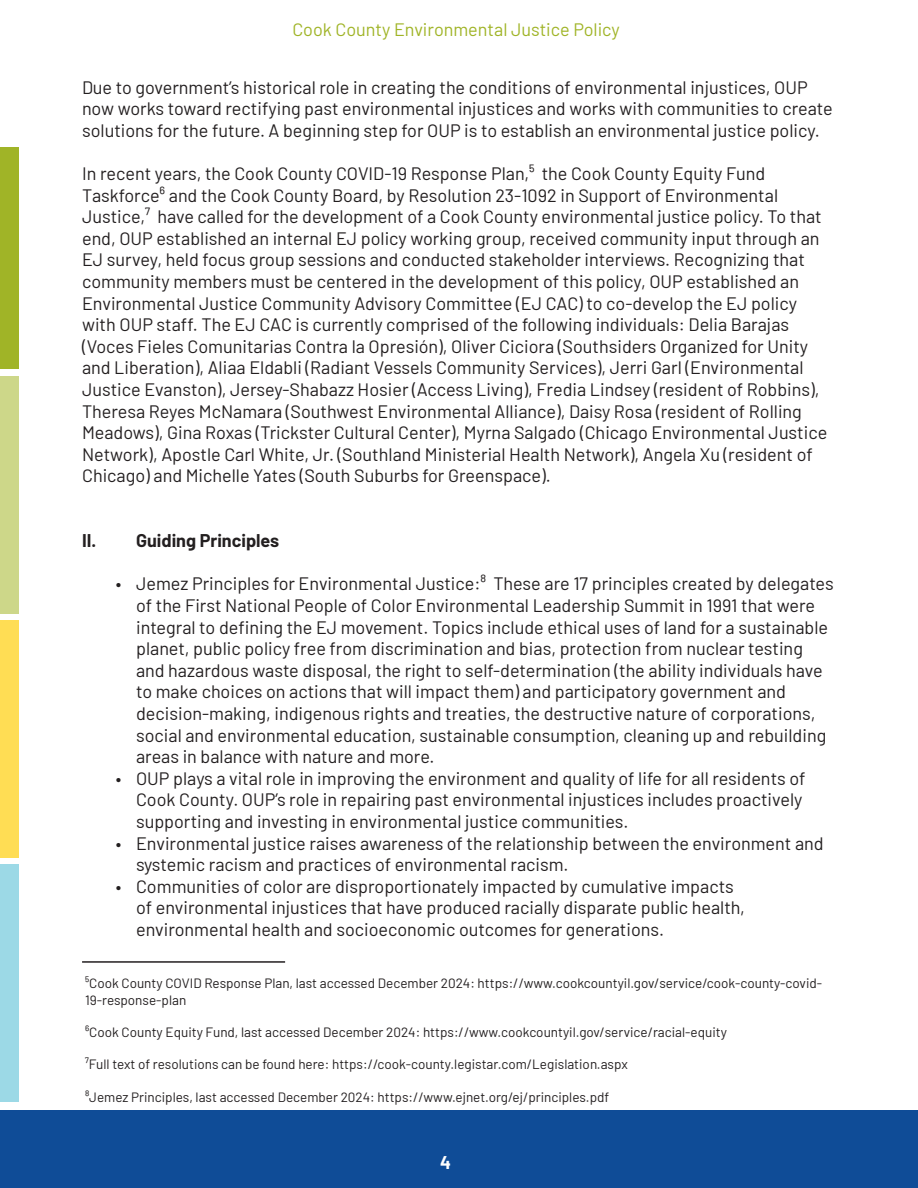
<style>
.page{position:relative;width:918px;height:1188px;background:#fff}
.page>*{position:absolute;margin:0;border:0;box-sizing:border-box;transform-origin:0 0}
.t1{font:18px/21.6px "Barlow";color:#231f20}
.t2{font:18px "Barlow";color:#a0b427}
.t3{font:700 18px "Barlow";color:#231f20}
.t4{font:700 18px "Barlow";color:#fff}
.t5{font:13.5px/16.2px "Barlow";color:#231f20}
</style>
<div class="page">
<div style="left:0;top:1110px;width:918px;height:78px;background:#0f4c97"></div>
<div style="left:0;top:376px;width:19px;height:238px;background:#cdd789"></div>
<div style="left:0;top:620px;width:19px;height:238px;background:#ffdd54"></div>
<div style="left:0;top:864px;width:19px;height:238px;background:#9cd9e6"></div>
<div style="left:0;top:147px;width:19px;height:222px;background:#a0b427"></div>
<hr style="left:82px;top:961px;width:203px;height:2px;background:#231f20">
<p class="t2" style="left:292px;top:16px;width:329px">Cook County Environmental Justice Policy</p>
<p class="t1" style="left:82px;top:75px;width:752px">Due to government’s historical role in creating the conditions of environmental injustices, OUP now works toward rectifying past environmental injustices and works with communities to create solutions for the future. A beginning step for OUP is to establish an environmental justice policy.</p>
<p class="t1" style="left:82px;top:161px;width:747px">In recent years, the Cook County COVID-19 Response Plan,⁵ the Cook County Equity Fund Taskforce⁶ and the Cook County Board, by Resolution 23-1092 in Support of Environmental Justice,⁷ have called for the development of a Cook County environmental justice policy. To that end, OUP established an internal EJ policy working group, received community input through an EJ survey, held focus group sessions and conducted stakeholder interviews. Recognizing that community members must be centered in the development of this policy, OUP established an Environmental Justice Community Advisory Committee (EJ CAC) to co-develop the EJ policy with OUP staff. The EJ CAC is currently comprised of the following individuals: Delia Barajas (Voces Fieles Comunitarias Contra la Opresión), Oliver Ciciora (Southsiders Organized for Unity and Liberation), Aliaa Eldabli (Radiant Vessels Community Services), Jerri Garl (Environmental Justice Evanston), Jersey-Shabazz Hosier (Access Living), Fredia Lindsey (resident of Robbins), Theresa Reyes McNamara (Southwest Environmental Alliance), Daisy Rosa (resident of Rolling Meadows), Gina Roxas (Trickster Cultural Center), Myrna Salgado (Chicago Environmental Justice Network), Apostle Carl White, Jr. (Southland Ministerial Health Network), Angela Xu (resident of Chicago) and Michelle Yates (South Suburbs for Greenspace).</p>
<p class="t3" style="left:82px;top:527px;width:199px">II. Guiding Principles</p>
<p class="t1" style="left:136px;top:572px;width:699px;text-indent:-20px">• Jemez Principles for Environmental Justice:⁸ These are 17 principles created by delegates of the First National People of Color Environmental Leadership Summit in 1991 that were integral to defining the EJ movement. Topics include ethical uses of land for a sustainable planet, public policy free from discrimination and bias, protection from nuclear testing and hazardous waste disposal, the right to self-determination (the ability individuals have to make choices on actions that will impact them) and participatory government and decision-making, indigenous rights and treaties, the destructive nature of corporations, social and environmental education, sustainable consumption, cleaning up and rebuilding areas in balance with nature and more.</p>
<p class="t1" style="left:136px;top:766px;width:671px;text-indent:-20px">• OUP plays a vital role in improving the environment and quality of life for all residents of<br>Cook County. OUP’s role in repairing past environmental injustices includes proactively supporting and investing in environmental justice communities.</p>
<p class="t1" style="left:136px;top:831px;width:689px;text-indent:-20px">• Environmental justice raises awareness of the relationship between the environment and systemic racism and practices of environmental racism.</p>
<p class="t1" style="left:136px;top:874px;width:610px;text-indent:-20px">• Communities of color are disproportionately impacted by cumulative impacts of environmental injustices that have produced racially disparate public health, environmental health and socioeconomic outcomes for generations.</p>
<p class="t5" style="left:85px;top:974px;width:739px">⁵Cook County COVID Response Plan, last accessed December 2024: https://www.cookcountyil.gov/service/cook-county-covid-<br>19-response-plan</p>
<p class="t5" style="left:85px;top:1023px;width:643px">⁶Cook County Equity Fund, last accessed December 2024: https://www.cookcountyil.gov/service/racial-equity</p>
<p class="t5" style="left:85px;top:1055px;width:544px">⁷Full text of resolutions can be found here: https://cook-county.legistar.com/Legislation.aspx</p>
<p class="t5" style="left:85px;top:1088px;width:526px">⁸Jemez Principles, last accessed December 2024: https://www.ejnet.org/ej/principles.pdf</p>
<p class="t4" style="left:440px;top:1149px;width:12px">4</p>
</div>
